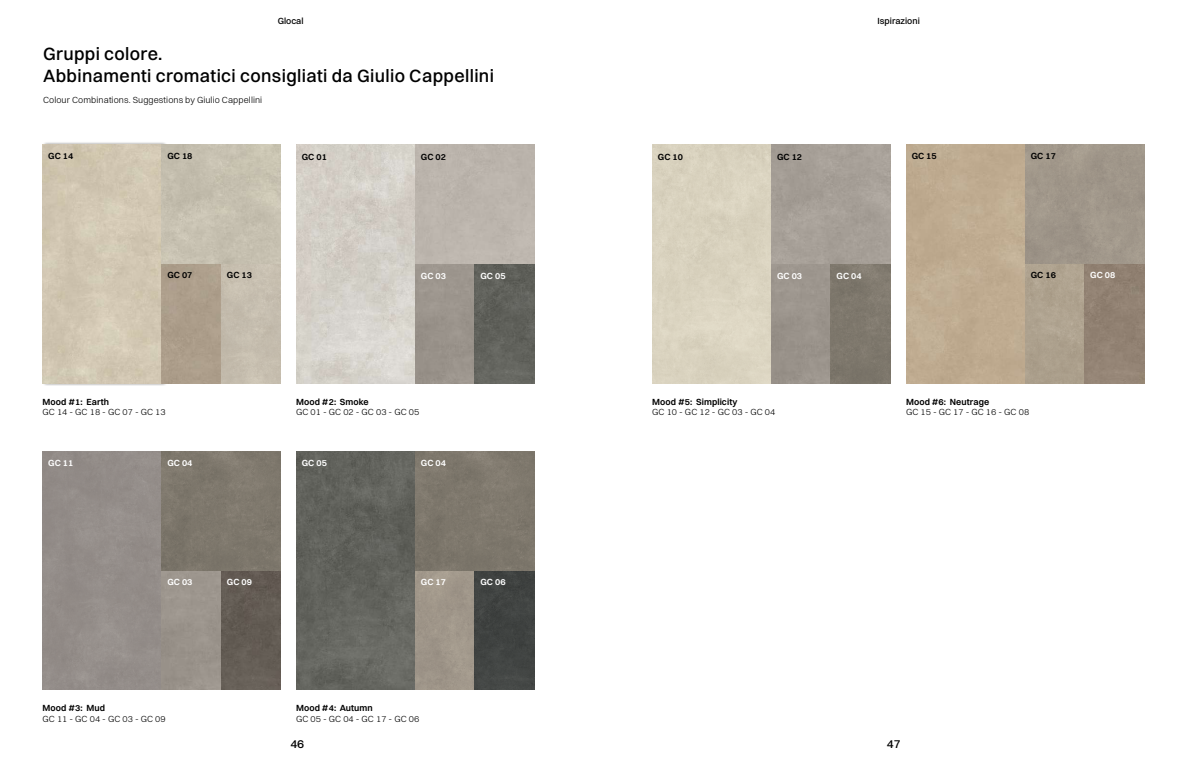
<style>
.page{position:relative;width:1191px;height:766px;background:#fff}
.page>*{position:absolute;margin:0;border:0;box-sizing:border-box;transform-origin:0 0}
.t1{font:500 18px/21.6px "Switzer";letter-spacing:.02em;color:#000}
.t2{font:500 12px "Switzer";color:#000}
.t3{font:300 9px "Switzer";letter-spacing:.01em;color:#000}
.t4{font:600 9px "Switzer";letter-spacing:.01em;color:#000}
.t5{font:600 9px "Switzer";letter-spacing:.01em;color:#fff}
.t6{font:500 9px "Switzer";color:#000}
</style>
<div class="page">
<div style="left:42px;top:141px;width:126px;height:245px;background:#000;opacity:.5"></div>
<img style="left:43px;top:145px;width:238px;height:238px">
<img style="left:43px;top:451px;width:238px;height:238px">
<img style="left:296px;top:451px;width:238px;height:238px">
<img style="left:296px;top:145px;width:238px;height:238px">
<img style="left:652px;top:145px;width:238px;height:238px">
<img style="left:906px;top:145px;width:238px;height:238px">
<p class="t6" style="left:278px;top:15px;width:27px">Glocal</p>
<p class="t6" style="left:877px;top:15px;width:44px">Ispirazioni</p>
<h1 class="t1" style="left:43px;top:43px;width:452px">Gruppi colore.<br>Abbinamenti cromatici consigliati da Giulio Cappellini</h1>
<p class="t3" style="left:43px;top:94px;width:221px">Colour Combinations. Suggestions by Giulio Cappellini</p>
<p class="t4" style="left:48px;top:150px;width:27px">GC 14</p>
<p class="t4" style="left:167px;top:150px;width:27px">GC 18</p>
<p class="t4" style="left:167px;top:269px;width:27px">GC 07</p>
<p class="t4" style="left:227px;top:269px;width:27px">GC 13</p>
<p class="t4" style="left:302px;top:151px;width:27px">GC 01</p>
<p class="t4" style="left:421px;top:151px;width:27px">GC 02</p>
<p class="t5" style="left:421px;top:270px;width:27px">GC 03</p>
<p class="t5" style="left:480px;top:270px;width:27px">GC 05</p>
<p class="t4" style="left:43px;top:396px;width:68px">Mood #1: Earth</p>
<p class="t3" style="left:43px;top:407px;width:125px">GC 14 - GC 18 - GC 07 - GC 13</p>
<p class="t5" style="left:48px;top:457px;width:27px">GC 11</p>
<p class="t5" style="left:167px;top:457px;width:27px">GC 04</p>
<p class="t4" style="left:296px;top:396px;width:74px">Mood #2: Smoke</p>
<p class="t3" style="left:296px;top:407px;width:125px">GC 01 - GC 02 - GC 03 - GC 05</p>
<p class="t5" style="left:302px;top:457px;width:27px">GC 05</p>
<p class="t5" style="left:421px;top:457px;width:27px">GC 04</p>
<p class="t5" style="left:167px;top:576px;width:27px">GC 03</p>
<p class="t5" style="left:227px;top:576px;width:27px">GC 09</p>
<p class="t5" style="left:421px;top:576px;width:27px">GC 17</p>
<p class="t5" style="left:480px;top:576px;width:27px">GC 06</p>
<p class="t4" style="left:43px;top:702px;width:64px">Mood #3: Mud</p>
<p class="t3" style="left:43px;top:713px;width:125px">GC 11 - GC 04 - GC 03 - GC 09</p>
<p class="t4" style="left:296px;top:702px;width:78px">Mood #4: Autumn</p>
<p class="t3" style="left:296px;top:713px;width:125px">GC 05 - GC 04 - GC 17 - GC 06</p>
<p class="t4" style="left:658px;top:151px;width:27px">GC 10</p>
<p class="t4" style="left:777px;top:151px;width:27px">GC 12</p>
<p class="t5" style="left:777px;top:270px;width:27px">GC 03</p>
<p class="t5" style="left:836px;top:270px;width:27px">GC 04</p>
<p class="t4" style="left:911px;top:150px;width:27px">GC 15</p>
<p class="t4" style="left:1030px;top:150px;width:27px">GC 17</p>
<p class="t4" style="left:1030px;top:269px;width:27px">GC 16</p>
<p class="t5" style="left:1090px;top:269px;width:27px">GC 08</p>
<p class="t4" style="left:652px;top:396px;width:87px">Mood #5: Simplicity</p>
<p class="t3" style="left:652px;top:407px;width:125px">GC 10 - GC 12 - GC 03 - GC 04</p>
<p class="t4" style="left:906px;top:396px;width:85px">Mood #6: Neutrage</p>
<p class="t3" style="left:906px;top:407px;width:125px">GC 15 - GC 17 - GC 16 - GC 08</p>
<h2 class="t2" style="left:290px;top:736px;width:15px">46</h2>
<h2 class="t2" style="left:886px;top:736px;width:15px">47</h2>
</div>
